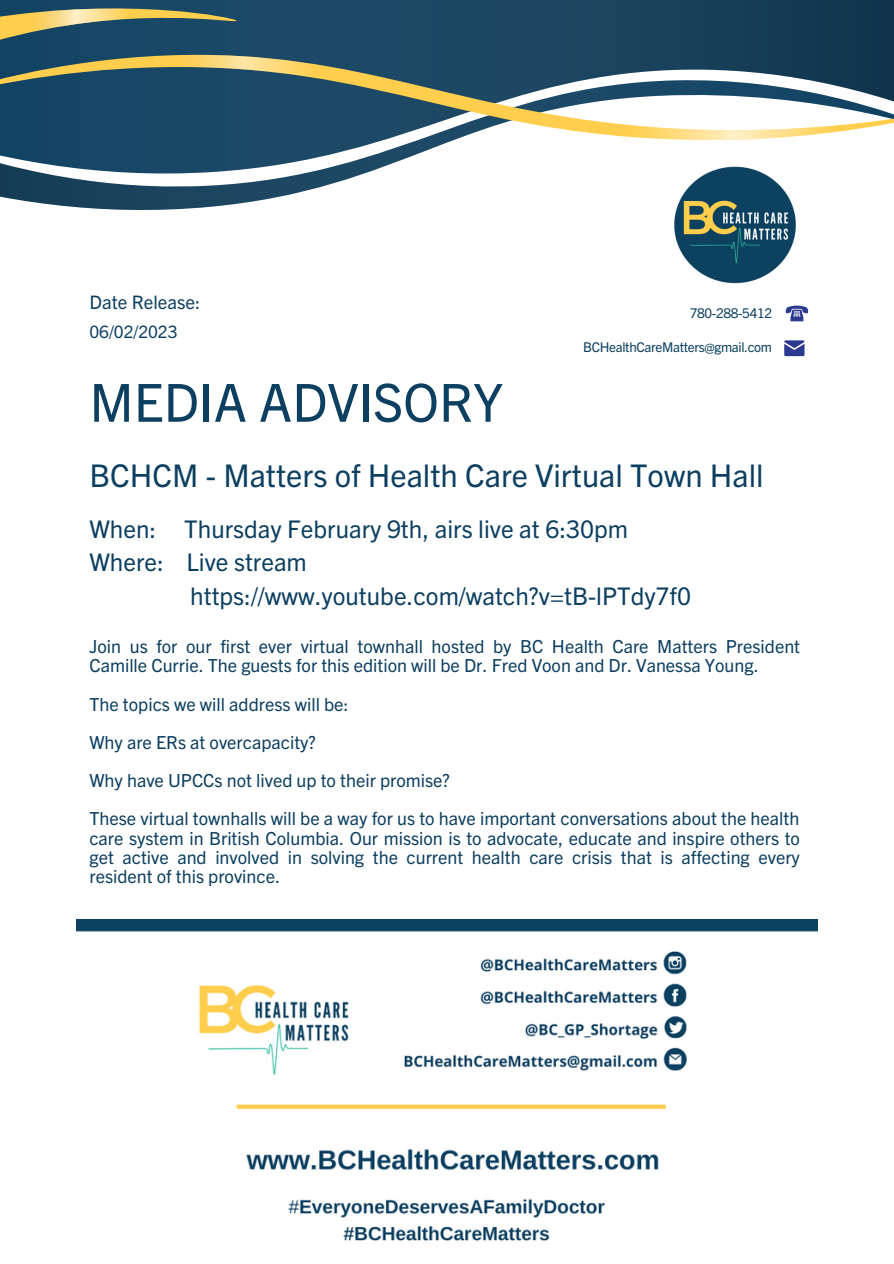
<style>
.page{position:relative;width:894px;height:1264px;background:#fff}
.page>*{position:absolute;margin:0;border:0;box-sizing:border-box;transform-origin:0 0}
.t1{font:52.5px "Trade Gothic Next";color:#0c3f60}
.t2{font:31.35px "Trade Gothic Next";color:#0c3f60}
.t3{font:24.3px "Trade Gothic Next";color:#0c3f60}
.t4{font:18.6px "Trade Gothic Next";color:#0c3f60}
.t5{font:18px/19.2px "Trade Gothic Next";color:#0c3f60}
.t6{font:17.1px "Trade Gothic Next";color:#0c3f60}
.t7{font:13.35px "Trade Gothic Next";letter-spacing:-.025em;color:#0c3f60}
</style>
<div class="page">
<img style="left:77px;top:919px;width:740px;height:322px">
<svg style="left:237px;top:0;width:656px;height:48px;background:#19425d"></svg>
<svg style="left:0;top:141px;width:451px;height:69px"></svg>
<svg style="left:0;top:48px;width:893px;height:93px;fill:#1c4966"></svg>
<svg style="left:0;top:0;width:237px;height:69px;background:#566d65"></svg>
<svg style="left:785px;top:305px;width:23px;height:16px"></svg>
<svg style="left:784px;top:340px;width:20px;height:16px"></svg>
<img style="left:674px;top:166px;width:122px;height:118px">
<p class="t4" style="left:89px;top:291px;width:112px">Date Release:</p>
<p class="t6" style="left:89px;top:322px;width:90px">06/02/2023</p>
<h1 class="t1" style="left:89px;top:371px;width:415px">MEDIA ADVISORY</h1>
<p class="t7" style="left:689px;top:305px;width:84px">780-288-5412</p>
<p class="t7" style="left:583px;top:339px;width:190px">BCHealthCareMatters@gmail.com</p>
<h2 class="t2" style="left:89px;top:457px;width:675px">BCHCM - Matters of Health Care Virtual Town Hall</h2>
<h3 class="t3" style="left:89px;top:514px;width:540px">When: Thursday February 9th, airs live at 6:30pm</h3>
<h3 class="t3" style="left:89px;top:548px;width:219px">Where: Live stream</h3>
<h3 class="t3" style="left:190px;top:582px;width:502px">https://www.youtube.com/watch?v=tB-lPTdy7f0</h3>
<p class="t5" style="left:89px;top:637px;width:712px">Join us for our first ever virtual townhall hosted by BC Health Care Matters President<br>Camille Currie. The guests for this edition will be Dr. Fred Voon and Dr. Vanessa Young.</p>
<p class="t5" style="left:89px;top:685px;width:711px;line-height:38.2px">The topics we will address will be:<br>Why are ERs at overcapacity?<br>Why have UPCCs not lived up to their promise?<br>These virtual townhalls will be a way for us to have important conversations about the health</p>
<p class="t5" style="left:89px;top:828px;width:712px;text-align:justify">care system in British Columbia. Our mission is to advocate, educate and inspire others to get active and involved in solving the current health care crisis that is affecting every resident of this province.</p>
</div>
